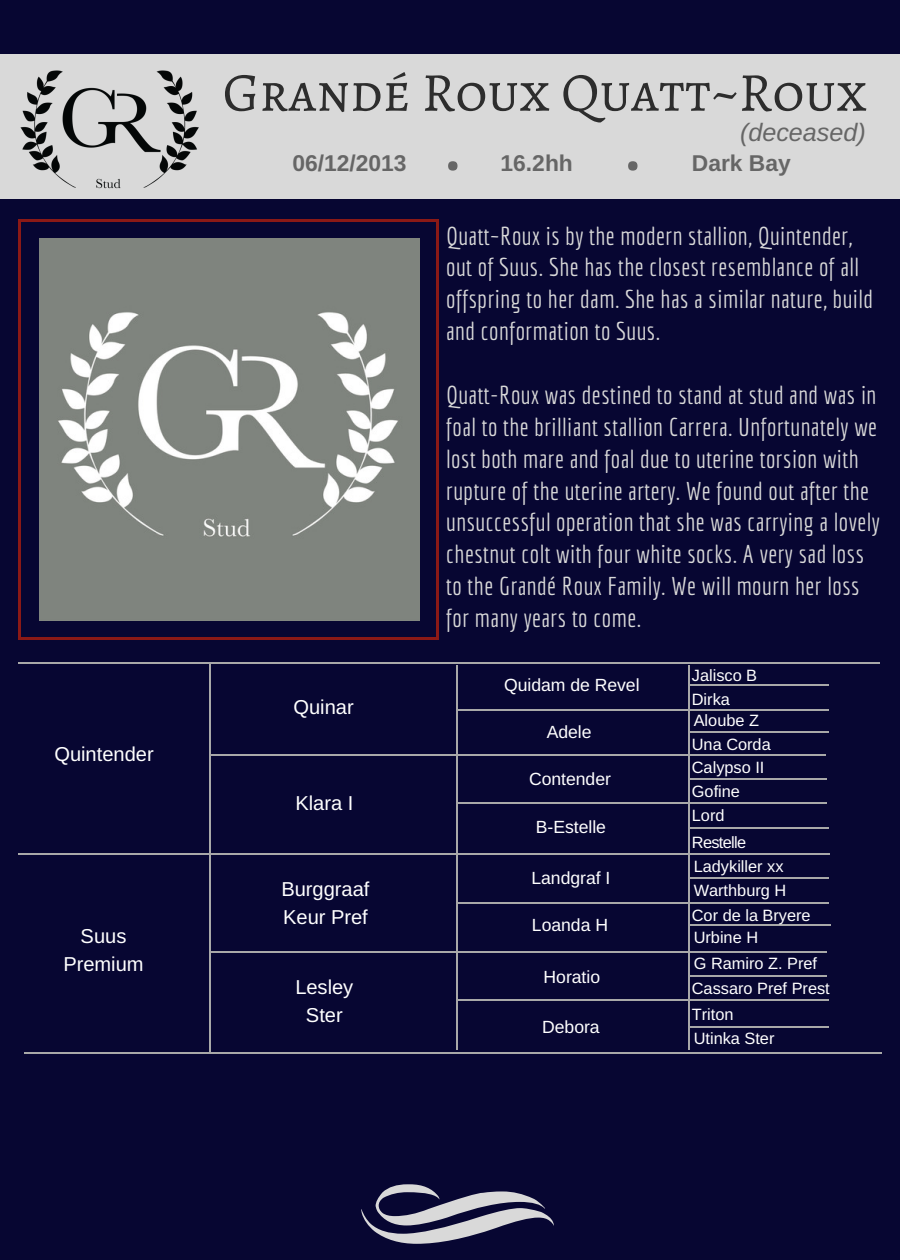
<style>
.page{position:relative;width:900px;height:1260px;background:#070632}
.page>*{position:absolute;margin:0;border:0;box-sizing:border-box;transform-origin:0 0}
.t1{font:55px "Alegreya SC";color:#2d2d2d}
.t2{font:25.25px/32px "Economica";letter-spacing:.02em;color:#d9d9d9}
.t3{font:italic 25.25px "Arimo";color:#666}
.t4{font:700 22.75px "Arimo";color:#666}
.t5{font:20px/28px "Arimo";color:#fff;text-align:center}
.t6{font:17.5px "Arimo";color:#fff}
.t7{font:16.25px/24.5px "Arimo";color:#fff}
.t8{font:16.25px "Arimo";letter-spacing:-.04em;color:#fff}
</style>
<div class="page">
<hr style="left:19px;top:222px;width:2px;height:415px;background:#8b1916">
<hr style="left:436px;top:222px;width:3px;height:415px;background:#8b1916">
<hr style="left:21px;top:637px;width:416px;height:2px;background:#8b1916">
<hr style="left:21px;top:219px;width:416px;height:3px;background:#8b1916">
<div style="left:0;top:54px;width:900px;height:145px;background:#d9d9d9"></div>
<div style="left:448px;top:161px;width:9px;height:10px;background:#666;border-radius:50%"></div>
<div style="left:628px;top:161px;width:9px;height:10px;background:#666;border-radius:50%"></div>
<img style="left:18px;top:70px;width:181px;height:161px">
<hr style="left:18px;top:662px;width:862px;height:2px;background:#a8a8a8">
<hr style="left:458px;top:709px;width:370px;height:2px;background:#a8a8a8">
<hr style="left:24px;top:1052px;width:857px;height:2px;background:#a8a8a8">
<hr style="left:211px;top:754px;width:615px;height:2px;background:#a8a8a8">
<hr style="left:458px;top:802px;width:368px;height:2px;background:#a8a8a8">
<hr style="left:18px;top:853px;width:811px;height:2px;background:#a8a8a8">
<hr style="left:458px;top:902px;width:370px;height:2px;background:#a8a8a8">
<hr style="left:212px;top:951px;width:615px;height:2px;background:#a8a8a8">
<hr style="left:458px;top:999px;width:370px;height:2px;background:#a8a8a8">
<hr style="left:456px;top:666px;width:2px;height:384px;background:#a8a8a8">
<hr style="left:688px;top:666px;width:2px;height:384px;background:#a8a8a8">
<hr style="left:209px;top:664px;width:2px;height:388px;background:#a8a8a8">
<hr style="left:688px;top:684px;width:141px;height:2px;background:#a8a8a8">
<hr style="left:690px;top:924px;width:141px;height:2px;background:#a8a8a8">
<hr style="left:688px;top:975px;width:139px;height:2px;background:#a8a8a8">
<hr style="left:688px;top:1026px;width:141px;height:2px;background:#a8a8a8">
<hr style="left:688px;top:731px;width:141px;height:2px;background:#a8a8a8">
<hr style="left:688px;top:878px;width:141px;height:1px;background:#a8a8a8">
<hr style="left:688px;top:778px;width:139px;height:2px;background:#a8a8a8">
<hr style="left:688px;top:827px;width:141px;height:2px;background:#a8a8a8">
<svg style="left:361px;top:1184px;width:193px;height:60px"></svg>
<img style="left:39px;top:238px;width:381px;height:383px">
<p class="t5" style="left:54px;top:740px;width:101px">Quintender</p>
<p class="t5" style="left:63px;top:922px;width:82px">Suus<br>Premium</p>
<h1 class="t1" style="left:223px;top:55px;width:646px">Grandé Roux Quatt~Roux</h1>
<p class="t4" style="left:292px;top:150px;width:116px">06/12/2013</p>
<p class="t4" style="left:501px;top:150px;width:74px">16.2hh</p>
<p class="t4" style="left:692px;top:150px;width:100px">Dark Bay</p>
<p class="t3" style="left:740px;top:118px;width:127px">(deceased)</p>
<p class="t2" style="left:446px;top:219px;width:428px">Quatt~Roux is by the modern stallion, Quintender, out of Suus. She has the closest resemblance of all offspring to her dam. She has a similar nature, build and conformation to Suus.</p>
<p class="t5" style="left:293px;top:693px;width:62px">Quinar</p>
<p class="t5" style="left:295px;top:789px;width:59px">Klara I</p>
<p class="t5" style="left:281px;top:875px;width:90px;text-align:left">Burggraaf<br>Keur Pref</p>
<p class="t5" style="left:295px;top:973px;width:60px">Lesley<br>Ster</p>
<p class="t2" style="left:446px;top:378px;width:435px">Quatt-Roux was destined to stand at stud and was in foal to the brilliant stallion Carrera. Unfortunately we lost both mare and foal due to uterine torsion with rupture of the uterine artery. We found out after the unsuccessful operation that she was carrying a lovely chestnut colt with four white socks. A very sad loss to the Grandé Roux Family. We will mourn her loss for many years to come.</p>
<p class="t6" style="left:504px;top:675px;width:137px">Quidam de Revel</p>
<p class="t6" style="left:547px;top:722px;width:46px">Adele</p>
<p class="t6" style="left:529px;top:769px;width:83px">Contender</p>
<p class="t6" style="left:536px;top:818px;width:72px">B-Estelle</p>
<p class="t6" style="left:531px;top:868px;width:80px">Landgraf I</p>
<p class="t6" style="left:532px;top:915px;width:78px">Loanda H</p>
<p class="t6" style="left:544px;top:967px;width:58px">Horatio</p>
<p class="t6" style="left:542px;top:1017px;width:59px">Debora</p>
<p class="t7" style="left:692px;top:663px;width:67px">Jalisco B</p>
<p class="t7" style="left:692px;top:687px;width:40px">Dirka</p>
<p class="t7" style="left:694px;top:708px;width:67px">Aloube Z</p>
<p class="t7" style="left:692px;top:732px;width:80px">Una Corda</p>
<p class="t7" style="left:692px;top:755px;width:74px">Calypso II</p>
<p class="t7" style="left:692px;top:779px;width:50px">Gofine</p>
<p class="t7" style="left:692px;top:803px;width:34px">Lord</p>
<p class="t8" style="left:692px;top:833px;width:56px">Restelle</p>
<p class="t7" style="left:694px;top:854px;width:91px">Ladykiller xx</p>
<p class="t7" style="left:694px;top:878px;width:94px">Warthburg H</p>
<p class="t7" style="left:692px;top:903px;width:120px">Cor de la Bryere</p>
<p class="t7" style="left:694px;top:925px;width:66px">Urbine H</p>
<p class="t7" style="left:692px;top:951px;width:139px">G Ramiro Z. Pref<br>Cassaro Pref Prest</p>
<p class="t7" style="left:692px;top:1002px;width:84px">Triton<br>Utinka Ster</p>
</div>
